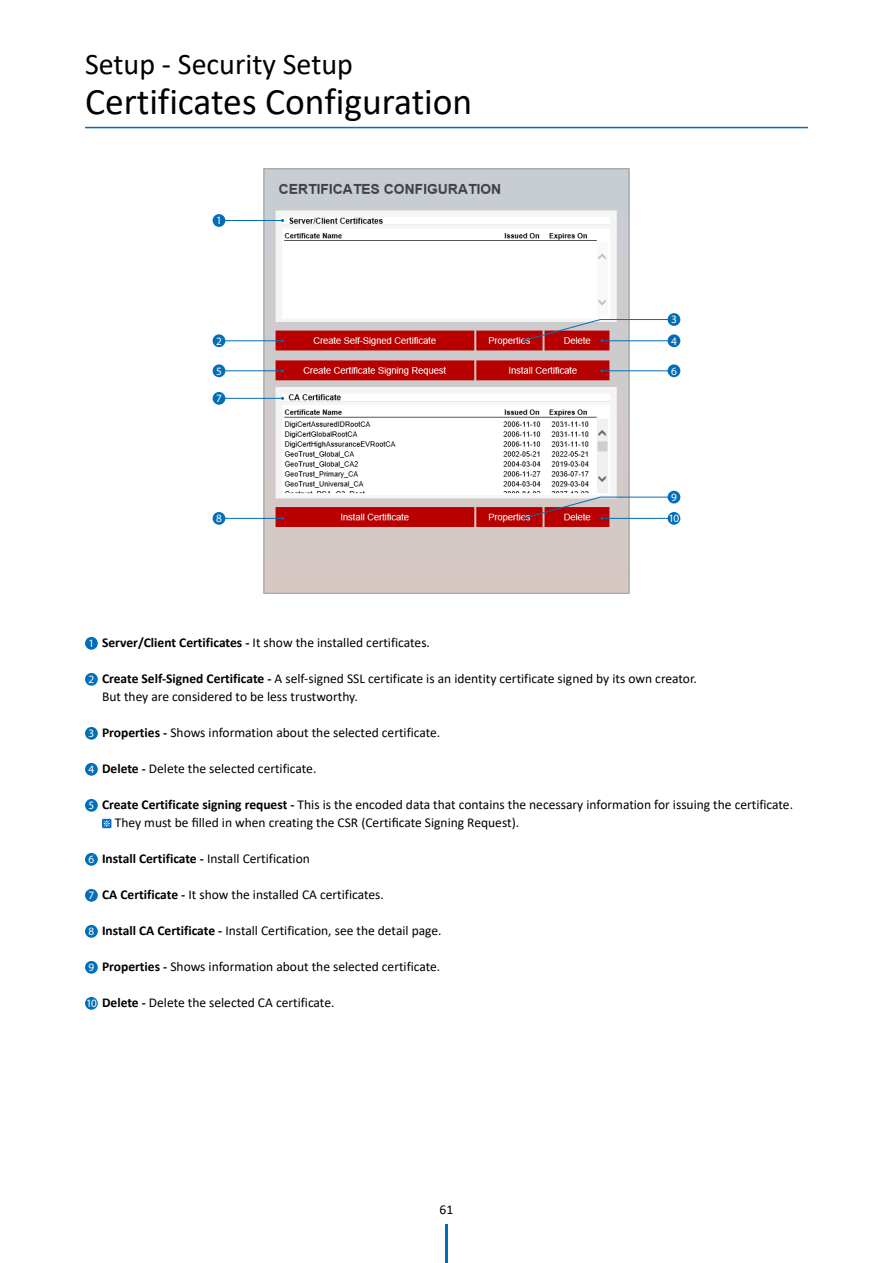
<style>
.page{position:relative;width:893px;height:1263px;background:#fff}
.page>*{position:absolute;margin:0;border:0;box-sizing:border-box;transform-origin:0 0}
.t1{font:37.5px "Calibri";color:#000}
.t2{font:30px "Calibri";color:#000}
.t3{font:13.5px/18px "Calibri";color:#000}
.t4{font:11.25px "Myriad Pro";color:#fff}
.s1{font-family:"Myriad Pro";font-size:11.25px;color:#fff}
.s2{font-weight:700}
</style>
<div class="page">
<hr style="left:85px;top:127px;width:723px;height:1px;background:#036eb8">
<hr style="left:445px;top:1225px;width:3px;height:38px;background:#036eb8">
<img style="left:266px;top:170px;width:361px;height:422px">
<div style="left:85px;top:637px;width:13px;height:13px;background:#036eb8;border-radius:50%"></div>
<div style="left:85px;top:673px;width:13px;height:13px;background:#036eb8;border-radius:50%"></div>
<div style="left:85px;top:727px;width:13px;height:13px;background:#036eb8;border-radius:50%"></div>
<div style="left:85px;top:763px;width:13px;height:13px;background:#036eb8;border-radius:50%"></div>
<div style="left:85px;top:799px;width:13px;height:13px;background:#036eb8;border-radius:50%"></div>
<div style="left:102px;top:819px;width:9px;height:9px;background:#036eb8"></div>
<svg style="left:103px;top:820px;width:7px;height:7px"></svg>
<div style="left:85px;top:853px;width:13px;height:13px;background:#036eb8;border-radius:50%"></div>
<div style="left:85px;top:889px;width:13px;height:13px;background:#036eb8;border-radius:50%"></div>
<div style="left:85px;top:925px;width:13px;height:13px;background:#036eb8;border-radius:50%"></div>
<div style="left:85px;top:961px;width:13px;height:13px;background:#036eb8;border-radius:50%"></div>
<div style="left:85px;top:997px;width:13px;height:13px;background:#036eb8;border-radius:50%"></div>
<hr style="left:219px;top:220px;width:64px;height:1px;background:#036eb8">
<div style="left:213px;top:214px;width:12px;height:13px;background:#036eb8;border-radius:50%"></div>
<div style="left:668px;top:334px;width:12px;height:13px;background:#036eb8;border-radius:50%"></div>
<svg style="left:523px;top:319px;width:152px;height:23px"></svg>
<div style="left:668px;top:313px;width:12px;height:13px;background:#036eb8;border-radius:50%"></div>
<hr style="left:602px;top:370px;width:72px;height:1px;background:#036eb8">
<div style="left:668px;top:364px;width:12px;height:13px;background:#036eb8;border-radius:50%"></div>
<div style="left:668px;top:512px;width:12px;height:13px;background:#036eb8;border-radius:50%"></div>
<svg style="left:523px;top:496px;width:152px;height:24px"></svg>
<div style="left:668px;top:491px;width:12px;height:12px;background:#036eb8;border-radius:50%"></div>
<hr style="left:219px;top:340px;width:64px;height:1px;background:#036eb8">
<div style="left:213px;top:334px;width:12px;height:13px;background:#036eb8;border-radius:50%"></div>
<hr style="left:219px;top:370px;width:64px;height:1px;background:#036eb8">
<div style="left:213px;top:364px;width:12px;height:13px;background:#036eb8;border-radius:50%"></div>
<hr style="left:219px;top:398px;width:64px;height:1px;background:#036eb8">
<div style="left:213px;top:392px;width:12px;height:13px;background:#036eb8;border-radius:50%"></div>
<hr style="left:219px;top:518px;width:64px;height:1px;background:#036eb8">
<div style="left:213px;top:512px;width:12px;height:13px;background:#036eb8;border-radius:50%"></div>
<h2 class="t2" style="left:85px;top:43px;width:269px">Setup - Security Setup</h2>
<h1 class="t1" style="left:85px;top:75px;width:389px">Certificates Configuration</h1>
<p class="t4" style="left:216px;top:214px;width:7px">1</p>
<p class="t4" style="left:216px;top:334px;width:7px">2</p>
<p class="t4" style="left:216px;top:364px;width:7px">5</p>
<p class="t4" style="left:216px;top:391px;width:7px">7</p>
<p class="t4" style="left:216px;top:511px;width:7px">8</p>
<p class="t4" style="left:671px;top:313px;width:7px">3</p>
<p class="t4" style="left:671px;top:334px;width:7px">4</p>
<p class="t4" style="left:671px;top:364px;width:7px">6</p>
<p class="t4" style="left:671px;top:490px;width:7px">9</p>
<p class="t4" style="left:669px;top:511px;width:12px">10</p>
<p class="t3" style="left:89px;top:633px;width:343px"><span class="s1">1</span> <span class="s2">Server/Client Certificates -</span> It show the installed certificates.</p>
<p class="t3" style="left:102px;top:669px;width:596px;text-indent:-14px"><span class="s1">2</span> <span class="s2">Create Self-Signed Certificate -</span> A self-signed SSL certificate is an identity certificate signed by its own creator.<br>But they are considered to be less trustworthy.</p>
<p class="t3" style="left:89px;top:723px;width:353px"><span class="s1">3</span> <span class="s2">Properties -</span> Shows information about the selected certificate.</p>
<p class="t3" style="left:89px;top:759px;width:229px"><span class="s1">4</span> <span class="s2">Delete -</span> Delete the selected certificate.</p>
<p class="t3" style="left:115px;top:795px;width:680px;text-indent:-26px"><span class="s1">5</span> <span class="s2">Create Certificate signing request -</span> This is the encoded data that contains the necessary information for issuing the certificate.<br>They must be filled in when creating the CSR (Certificate Signing Request).</p>
<p class="t3" style="left:89px;top:849px;width:223px"><span class="s1">6</span> <span class="s2">Install Certificate -</span> Install Certification</p>
<p class="t3" style="left:89px;top:885px;width:297px"><span class="s1">7</span> <span class="s2">CA Certificate -</span> It show the installed CA certificates.</p>
<p class="t3" style="left:89px;top:921px;width:355px"><span class="s1">8</span> <span class="s2">Install CA Certificate -</span> Install Certification, see the detail page.</p>
<p class="t3" style="left:89px;top:957px;width:353px"><span class="s1">9</span> <span class="s2">Properties -</span> Shows information about the selected certificate.</p>
<p class="t3" style="left:86px;top:993px;width:250px"><span class="s1">10</span> <span class="s2">Delete -</span> Delete the selected CA certificate.</p>
<p class="t3" style="left:440px;top:1201px;width:15px">61</p>
</div>
